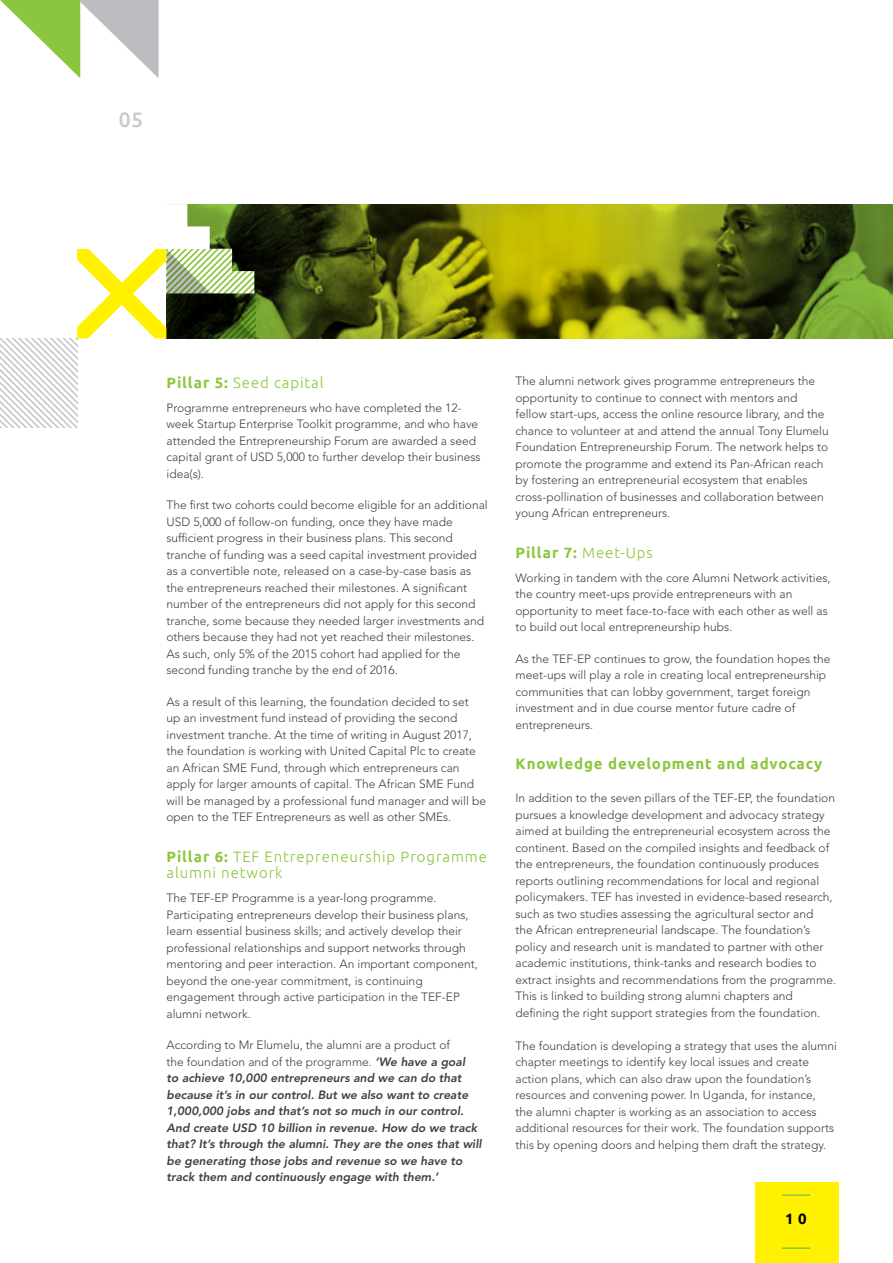
<style>
.page{position:relative;width:893px;height:1263px;background:#fff}
.page>*{position:absolute;margin:0;border:0;box-sizing:border-box;transform-origin:0 0}
.t1{font:500 21px "Ubuntu";color:#c8cacb}
.t2{font:300 15px/16.5px "Ubuntu";letter-spacing:.06em;color:#8cc63e}
.t3{font:700 15px "Ubuntu";letter-spacing:.06em;color:#8cc63e}
.t4{font:700 15px "Ubuntu";color:#000}
.t5{font:300 12px/16.5px "Avenir LT Std";color:#404041}
.t6{font:italic 800 12px/16.5px "Avenir LT Std";color:#404041}
.s1{font-weight:700}
.s2{font-weight:300;font-style:normal}
.s3{font-weight:300}
</style>
<div class="page">
<div style="left:756px;top:1182px;width:83px;height:81px;background:#fff100"></div>
<hr style="left:782px;top:1194px;width:28px;height:2px;background:#8cc63e">
<hr style="left:782px;top:1247px;width:28px;height:2px;background:#8cc63e">
<svg style="left:0;top:0;width:159px;height:78px"></svg>
<img style="left:256px;top:204px;width:637px;height:134px">
<svg style="left:0;top:204px;width:256px;height:224px"></svg>
<h1 class="t1" style="left:119px;top:106px;width:26px">05</h1>
<p class="t2" style="left:166px;top:374px;width:159px"><span class="s1">Pillar 5:</span> Seed capital</p>
<p class="t5" style="left:166px;top:399px;width:316px">Programme entrepreneurs who have completed the 12- week Startup Enterprise Toolkit programme, and who have attended the Entrepreneurship Forum are awarded a seed capital grant of USD 5,000 to further develop their business idea(s).</p>
<p class="t5" style="left:166px;top:497px;width:323px">The first two cohorts could become eligible for an additional USD 5,000 of follow-on funding, once they have made sufficient progress in their business plans. This second tranche of funding was a seed capital investment provided as a convertible note, released on a case-by-case basis as the entrepreneurs reached their milestones. A significant number of the entrepreneurs did not apply for this second tranche, some because they needed larger investments and others because they had not yet reached their milestones.<br>As such, only 5% of the 2015 cohort had applied for the second funding tranche by the end of 2016.</p>
<p class="t5" style="left:166px;top:693px;width:321px">As a result of this learning, the foundation decided to set<br>up an investment fund instead of providing the second investment tranche. At the time of writing in August 2017, the foundation is working with United Capital Plc to create an African SME Fund, through which entrepreneurs can apply for larger amounts of capital. The African SME Fund will be managed by a professional fund manager and will be open to the TEF Entrepreneurs as well as other SMEs.</p>
<p class="t2" style="left:166px;top:848px;width:322px"><span class="s1">Pillar 6:</span> TEF Entrepreneurship Programme alumni network</p>
<p class="t5" style="left:166px;top:890px;width:313px">The TEF-EP Programme is a year-long programme.<br>Participating entrepreneurs develop their business plans, learn essential business skills; and actively develop their professional relationships and support networks through mentoring and peer interaction. An important component, beyond the one-year commitment, is continuing engagement through active participation in the TEF-EP alumni network.</p>
<p class="t6" style="left:166px;top:1037px;width:317px"><span class="s2">According to Mr Elumelu, the alumni are a product of<br>the foundation and of the programme.</span> ‘We have a goal<br>to achieve 10,000 entrepreneurs and we can do that because it’s in our control. But we also want to create 1,000,000 jobs and that’s not so much in our control.<br>And create USD 10 billion in revenue. How do we track that? It’s through the alumni. They are the ones that will be generating those jobs and revenue so we have to track them and continuously engage with them.’</p>
<p class="t5" style="left:515px;top:373px;width:315px">The alumni network gives programme entrepreneurs the opportunity to continue to connect with mentors and fellow start-ups, access the online resource library, and the chance to volunteer at and attend the annual Tony Elumelu Foundation Entrepreneurship Forum. The network helps to promote the programme and extend its Pan-African reach by fostering an entrepreneurial ecosystem that enables cross-pollination of businesses and collaboration between young African entrepreneurs.</p>
<p class="t3" style="left:515px;top:543px;width:139px">Pillar 7: <span class="s3">Meet-Ups</span></p>
<p class="t5" style="left:515px;top:569px;width:317px">Working in tandem with the core Alumni Network activities, the country meet-ups provide entrepreneurs with an opportunity to meet face-to-face with each other as well as to build out local entrepreneurship hubs.</p>
<p class="t5" style="left:515px;top:650px;width:317px">As the TEF-EP continues to grow, the foundation hopes the meet-ups will play a role in creating local entrepreneurship communities that can lobby government, target foreign investment and in due course mentor future cadre of entrepreneurs.</p>
<p class="t3" style="left:515px;top:755px;width:308px">Knowledge development and advocacy</p>
<p class="t5" style="left:515px;top:790px;width:322px">In addition to the seven pillars of the TEF-EP, the foundation pursues a knowledge development and advocacy strategy aimed at building the entrepreneurial ecosystem across the continent. Based on the compiled insights and feedback of the entrepreneurs, the foundation continuously produces reports outlining recommendations for local and regional policymakers. TEF has invested in evidence-based research, such as two studies assessing the agricultural sector and<br>the African entrepreneurial landscape. The foundation’s policy and research unit is mandated to partner with other academic institutions, think-tanks and research bodies to extract insights and recommendations from the programme.<br>This is linked to building strong alumni chapters and defining the right support strategies from the foundation.</p>
<p class="t5" style="left:515px;top:1037px;width:323px">The foundation is developing a strategy that uses the alumni chapter meetings to identify key local issues and create action plans, which can also draw upon the foundation’s resources and convening power. In Uganda, for instance,<br>the alumni chapter is working as an association to access additional resources for their work. The foundation supports this by opening doors and helping them draft the strategy.</p>
<p class="t4" style="left:785px;top:1210px;width:23px">1 0</p>
</div>
